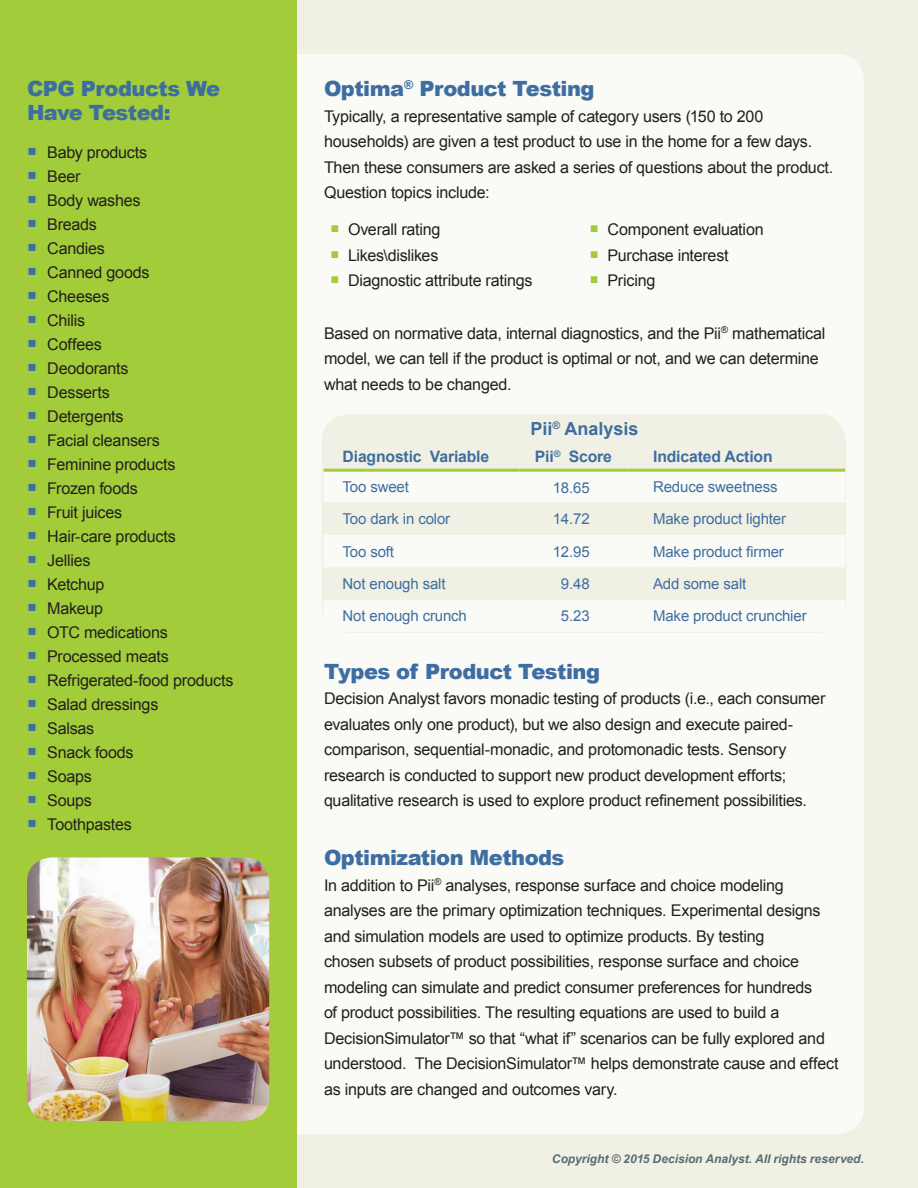
<style>
.page{position:relative;width:918px;height:1188px;background:#fff}
.page>*{position:absolute;margin:0;border:0;box-sizing:border-box;transform-origin:0 0}
.Subhead{font:900 21px/24px "Arial";letter-spacing:-.025em;color:#3e6ea1}
.Subhead-2{font:700 18px "Arial";color:#3e6ea1}
.Body{font:16.2px/25.5px "Arial";letter-spacing:-.015em;color:#231f20}
.table_content{font:700 15.75px "Arial";letter-spacing:-.01em;color:#3e6ea1}
.table_content-2{font:15px "Arial";letter-spacing:-.01em;color:#3e6ea1}
.tab{font:15px "Arial";letter-spacing:-.01em;color:#3e6ea1}
.t1{font:italic 700 12px "Arial";color:#586c71}
</style>
<div class="page">
<div style="left:297px;top:0;width:621px;height:1188px;background:#f1f0e4"></div>
<div style="left:54px;top:54px;width:810px;height:1080px;background:#fafaf6;border-radius:27px"></div>
<div style="left:0;top:0;width:297px;height:1188px;background:#a2cc39"></div>
<div style="left:324px;top:415px;width:522px;height:216px;background:#f1f0e4;border-radius:27px"></div>
<div style="left:322px;top:414px;width:524px;height:219px;border:3px solid #f1f0e4;border-radius:27px"></div>
<svg style="left:324px;top:472px;width:521px;height:160px;fill:#fafaf6"></svg>
<hr style="left:324px;top:469px;width:195px;height:3px;background:#a2cc39">
<hr style="left:519px;top:469px;width:108px;height:3px;background:#a2cc39">
<hr style="left:627px;top:469px;width:218px;height:3px;background:#a2cc39">
<img style="left:27px;top:858px;width:242px;height:263px">
<p class="Subhead" style="left:27px;top:76px;width:195px">CPG Products We<br>Have Tested:</p>
<p class="Body" style="left:47px;top:139px;width:102px">Baby products</p>
<p class="Body" style="left:47px;top:163px;width:35px">Beer</p>
<p class="Body" style="left:47px;top:187px;width:95px">Body washes</p>
<p class="Body" style="left:47px;top:211px;width:51px">Breads</p>
<p class="Body" style="left:47px;top:235px;width:59px">Candies</p>
<p class="Body" style="left:47px;top:259px;width:104px">Canned goods</p>
<p class="Body" style="left:47px;top:283px;width:64px">Cheeses</p>
<p class="Body" style="left:47px;top:307px;width:40px">Chilis</p>
<p class="Body" style="left:47px;top:331px;width:56px">Coffees</p>
<p class="Body" style="left:47px;top:355px;width:83px">Deodorants</p>
<p class="Body" style="left:47px;top:379px;width:64px">Desserts</p>
<p class="Body" style="left:47px;top:403px;width:78px">Detergents</p>
<p class="Body" style="left:47px;top:427px;width:114px">Facial cleansers</p>
<p class="Body" style="left:47px;top:451px;width:130px">Feminine products</p>
<p class="Body" style="left:47px;top:475px;width:92px">Frozen foods</p>
<p class="Body" style="left:47px;top:499px;width:77px">Fruit juices</p>
<p class="Body" style="left:47px;top:523px;width:130px">Hair-care products</p>
<p class="Body" style="left:47px;top:547px;width:45px">Jellies</p>
<p class="Body" style="left:47px;top:571px;width:59px">Ketchup</p>
<p class="Body" style="left:47px;top:595px;width:57px">Makeup</p>
<p class="Body" style="left:47px;top:619px;width:122px">OTC medications</p>
<p class="Body" style="left:47px;top:643px;width:123px">Processed meats</p>
<p class="Body" style="left:47px;top:667px;width:188px">Refrigerated-food products</p>
<p class="Body" style="left:47px;top:691px;width:113px">Salad dressings</p>
<p class="Body" style="left:47px;top:715px;width:49px">Salsas</p>
<p class="Body" style="left:47px;top:739px;width:88px">Snack foods</p>
<p class="Body" style="left:47px;top:763px;width:46px">Soaps</p>
<p class="Body" style="left:47px;top:787px;width:46px">Soups</p>
<p class="Body" style="left:47px;top:811px;width:86px">Toothpastes</p>
<p class="Subhead" style="left:324px;top:76px;width:272px">Optima<sup>®</sup> Product Testing</p>
<p class="Body" style="left:324px;top:103px;width:511px">Typically, a representative sample of category users (150 to 200 households) are given a test product to use in the home for a few days.<br>Then these consumers are asked a series of questions about the product.<br>Question topics include:</p>
<p class="Body" style="left:348px;top:217px;width:94px">Overall rating</p>
<p class="Body" style="left:348px;top:243px;width:92px">Likes\dislikes</p>
<p class="Body" style="left:348px;top:268px;width:186px">Diagnostic attribute ratings</p>
<p class="Body" style="left:608px;top:217px;width:158px">Component evaluation</p>
<p class="Body" style="left:608px;top:243px;width:123px">Purchase interest</p>
<p class="Body" style="left:608px;top:268px;width:50px">Pricing</p>
<p class="Body" style="left:324px;top:321px;width:503px">Based on normative data, internal diagnostics, and the Pii<sup>®</sup> mathematical model, we can tell if the product is optimal or not, and we can determine what needs to be changed.</p>
<p class="Subhead-2" style="left:530px;top:416px;width:110px">Pii<sup>®</sup> Analysis</p>
<p class="table_content" style="left:343px;top:446px;width:148px">Diagnostic Variable</p>
<p class="table_content" style="left:535px;top:446px;width:79px">Pii<sup>®</sup> Score</p>
<p class="table_content" style="left:653px;top:446px;width:121px">Indicated Action</p>
<p class="table_content-2" style="left:343px;top:477px;width:68px">Too sweet</p>
<p class="tab" style="left:553px;top:478px;width:38px">18.65</p>
<p class="table_content-2" style="left:653px;top:477px;width:126px">Reduce sweetness</p>
<p class="table_content-2" style="left:343px;top:509px;width:109px">Too dark in color</p>
<p class="tab" style="left:553px;top:509px;width:38px">14.72</p>
<p class="table_content-2" style="left:653px;top:509px;width:135px">Make product lighter</p>
<p class="table_content-2" style="left:343px;top:542px;width:53px">Too soft</p>
<p class="tab" style="left:553px;top:542px;width:38px">12.95</p>
<p class="table_content-2" style="left:653px;top:542px;width:132px">Make product firmer</p>
<p class="table_content-2" style="left:343px;top:574px;width:104px">Not enough salt</p>
<p class="tab" style="left:561px;top:574px;width:30px">9.48</p>
<p class="table_content-2" style="left:653px;top:574px;width:95px">Add some salt</p>
<p class="table_content-2" style="left:343px;top:606px;width:126px">Not enough crunch</p>
<p class="tab" style="left:561px;top:606px;width:30px">5.23</p>
<p class="table_content-2" style="left:653px;top:606px;width:155px">Make product crunchier</p>
<p class="Subhead" style="left:324px;top:658px;width:278px">Types of Product Testing</p>
<p class="Body" style="left:324px;top:686px;width:503px">Decision Analyst favors monadic testing of products (i.e., each consumer evaluates only one product), but we also design and execute paired&shy;comparison, sequential-monadic, and protomonadic tests. Sensory research is conducted to support new product development efforts; qualitative research is used to explore product refinement possibilities.</p>
<p class="Subhead" style="left:324px;top:845px;width:242px">Optimization Methods</p>
<p class="Body" style="left:324px;top:873px;width:516px">In addition to Pii<sup>®</sup> analyses, response surface and choice modeling analyses are the primary optimization techniques. Experimental designs and simulation models are used to optimize products. By testing<br>chosen subsets of product possibilities, response surface and choice modeling can simulate and predict consumer preferences for hundreds<br>of product possibilities. The resulting equations are used to build a DecisionSimulator™ so that “what if” scenarios can be fully explored and understood. The DecisionSimulator™ helps demonstrate cause and effect as inputs are changed and outcomes vary.</p>
<p class="t1" style="left:552px;top:1151px;width:314px">Copyright © 2015 Decision Analyst. All rights reserved.</p>
</div>
